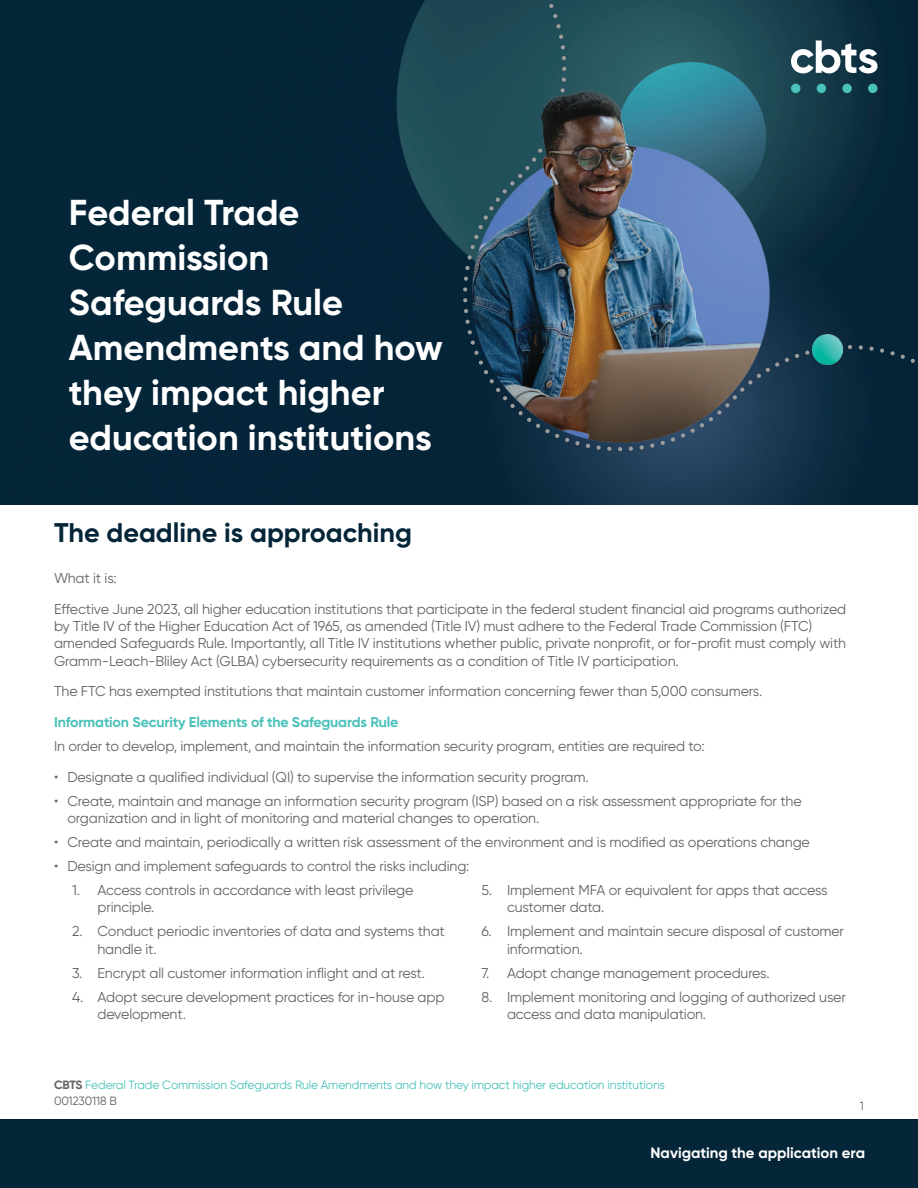
<style>
.page{position:relative;width:918px;height:1188px;background:#fff}
.page>*{position:absolute;margin:0;border:0;box-sizing:border-box;transform-origin:0 0}
.t1{font:700 36px/45px "Gilroy";color:#fff}
.t2{font:700 27px "Gilroy";color:#052539}
.t3{font:700 15px "Gilroy";color:#fff}
.body_copy{font:14.25px/17.2px "Gilroy";letter-spacing:-.01em;color:#636366}
.subhead_teal{font:700 14.25px "Gilroy";letter-spacing:-.01em;color:#4ac1ba}
.t4{font:12px "Gilroy";letter-spacing:-.01em;color:#4ac1ba}
.t5{font:12px "Gilroy";letter-spacing:-.01em;color:#636366}
.s1{font-weight:700;color:#636366}
</style>
<div class="page">
<img style="left:0;top:0;width:918px;height:504px">
<img style="left:813px;top:334px;width:30px;height:31px">
<div style="left:0;top:1119px;width:918px;height:69px;background:#052539"></div>
<svg style="left:791px;top:40px;width:86px;height:34px"></svg>
<div style="left:791px;top:84px;width:9px;height:9px;background:#4ac1ba;border-radius:50%"></div>
<div style="left:817px;top:84px;width:9px;height:9px;background:#4ac1ba;border-radius:50%"></div>
<div style="left:842px;top:84px;width:10px;height:9px;background:#4ac1ba;border-radius:50%"></div>
<div style="left:868px;top:84px;width:10px;height:9px;background:#4ac1ba;border-radius:50%"></div>
<p class="t1" style="left:69px;top:190px;width:376px">Federal Trade<br>Commission<br>Safeguards Rule<br>Amendments and how they impact higher education institutions</p>
<h1 class="t2" style="left:54px;top:516px;width:359px">The deadline is approaching</h1>
<p class="body_copy" style="left:54px;top:569px;width:64px">What it is:</p>
<p class="body_copy" style="left:54px;top:600px;width:794px">Effective June 2023, all higher education institutions that participate in the federal student financial aid programs authorized by Title IV of the Higher Education Act of 1965, as amended (Title IV) must adhere to the Federal Trade Commission (FTC) amended Safeguards Rule. Importantly, all Title IV institutions whether public, private nonprofit, or for-profit must comply with Gramm-Leach-Bliley Act (GLBA) cybersecurity requirements as a condition of Title IV participation.</p>
<p class="body_copy" style="left:54px;top:683px;width:710px">The FTC has exempted institutions that maintain customer information concerning fewer than 5,000 consumers.</p>
<p class="subhead_teal" style="left:54px;top:713px;width:346px">Information Security Elements of the Safeguards Rule</p>
<p class="body_copy" style="left:54px;top:737px;width:652px">In order to develop, implement, and maintain the information security program, entities are required to:</p>
<p class="body_copy" style="left:54px;top:768px;width:536px">• Designate a qualified individual (QI) to supervise the information security program.</p>
<p class="body_copy" style="left:68px;top:792px;width:736px;text-indent:-14px">• Create, maintain and manage an information security program (ISP) based on a risk assessment appropriate for the organization and in light of monitoring and material changes to operation.</p>
<p class="body_copy" style="left:54px;top:833px;width:757px">• Create and maintain, periodically a written risk assessment of the environment and is modified as operations change</p>
<p class="body_copy" style="left:54px;top:857px;width:417px">• Design and implement safeguards to control the risks including:</p>
<p class="body_copy" style="left:98px;top:881px;width:317px;text-indent:-26px">1. Access controls in accordance with least privilege principle.</p>
<p class="body_copy" style="left:98px;top:923px;width:349px;text-indent:-26px">2. Conduct periodic inventories of data and systems that handle it.</p>
<p class="body_copy" style="left:72px;top:964px;width:354px">3. Encrypt all customer information inflight and at rest.</p>
<p class="body_copy" style="left:98px;top:988px;width:349px;text-indent:-26px">4. Adopt secure development practices for in-house app development.</p>
<p class="body_copy" style="left:507px;top:881px;width:322px;text-indent:-26px">5. Implement MFA or equivalent for apps that access customer data.</p>
<p class="body_copy" style="left:507px;top:923px;width:339px;text-indent:-26px">6. Implement and maintain secure disposal of customer information.</p>
<p class="body_copy" style="left:482px;top:964px;width:290px">7. Adopt change management procedures.</p>
<p class="body_copy" style="left:507px;top:988px;width:340px;text-indent:-26px">8. Implement monitoring and logging of authorized user access and data manipulation.</p>
<p class="t4" style="left:54px;top:1078px;width:613px"><span class="s1">CBTS</span> Federal Trade Commission Safeguards Rule Amendments and how they impact higher education institutions</p>
<p class="t5" style="left:54px;top:1093px;width:64px">001230118 B</p>
<p class="t5" style="left:860px;top:1098px;width:6px">1</p>
<p class="t3" style="left:651px;top:1143px;width:216px">Navigating the application era</p>
</div>
